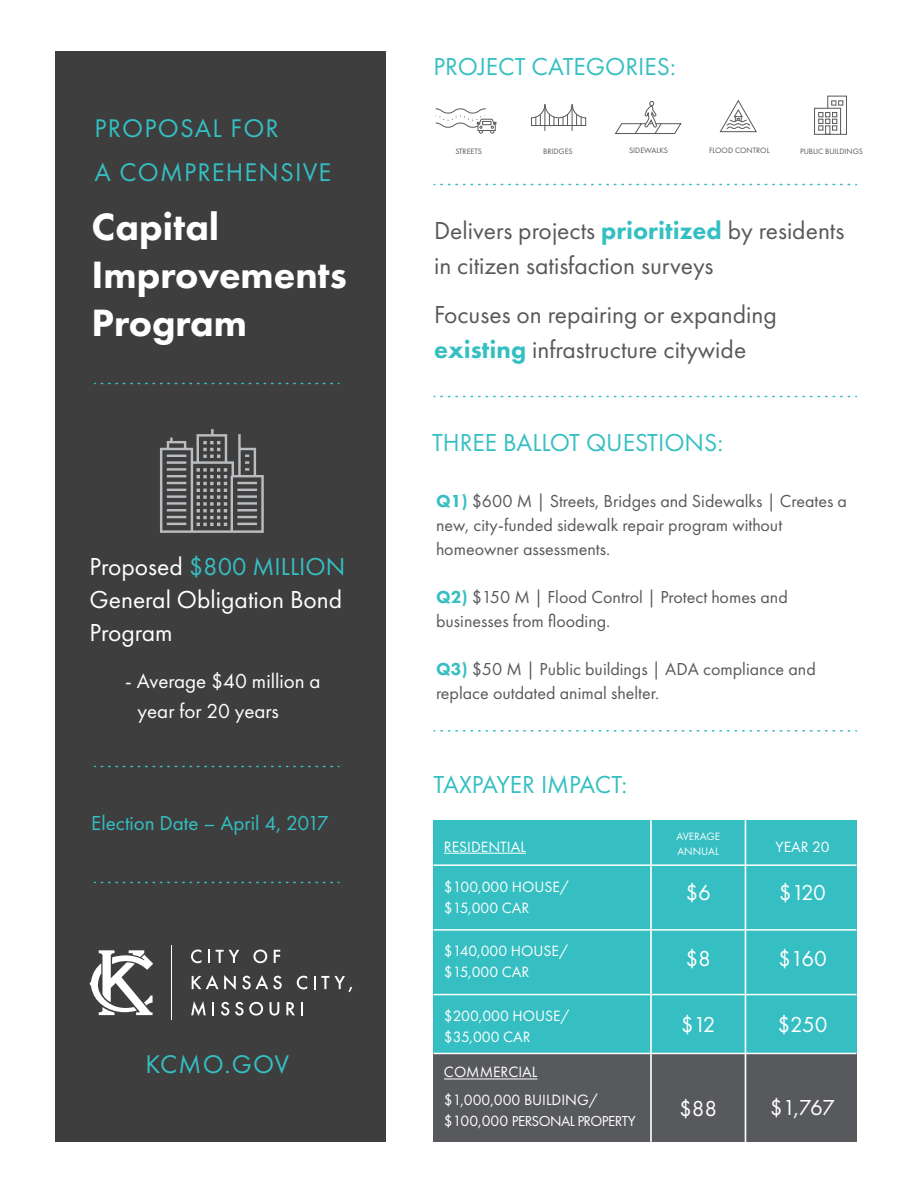
<style>
.page{position:relative;width:918px;height:1188px;background:#fff}
.page>*{position:absolute;margin:0;border:0;box-sizing:border-box;transform-origin:0 0}
.t1{font:800 39.45px/48px "Futura PT";color:#fff}
.t2{font:26.55px/43.7px "Futura PT";letter-spacing:.045em;color:#35bfc2}
.t3{font:25.5px/34.5px "Futura PT";color:#58595c}
.t4{font:25.5px "Futura PT";color:#35bfc2}
.t5{font:25.5px/33px "Futura PT";color:#fff;text-align:justify}
.t6{font:22.5px "Futura PT";letter-spacing:-.03em;color:#fff}
.t7{font:21px/30px "Futura PT";color:#fff}
.t8{font:21px "Futura PT";color:#35bfc2}
.t9{font:18px/24px "Futura PT";color:#58595c}
.t10{font:15.45px/21px "Futura PT";color:#fff}
.t11{font:15px "Futura PT";letter-spacing:-.04em;color:#fff}
.t12{font:11.1px/14.9px "Futura PT";color:#fff}
.t13{font:8.1px "Futura PT";color:#58595c}
.s1{color:#35bfc2}
.s2{font-weight:800;color:#35bfc2}
.s3{font-size:15.45px}
</style>
<div class="page">
<div style="left:55px;top:51px;width:331px;height:1091px;background:#3e3e3f"></div>
<svg style="left:160px;top:429px;width:104px;height:104px"></svg>
<svg style="left:101px;top:383px;width:238px;height:1px"></svg>
<svg style="left:101px;top:882px;width:238px;height:1px"></svg>
<svg style="left:101px;top:766px;width:238px;height:1px"></svg>
<svg style="left:441px;top:184px;width:416px;height:1px"></svg>
<svg style="left:441px;top:396px;width:416px;height:1px"></svg>
<svg style="left:441px;top:730px;width:416px;height:2px"></svg>
<svg style="left:89px;top:950px;width:64px;height:65px"></svg>
<hr style="left:171px;top:946px;width:1px;height:74px;background:#fff">
<svg style="left:191px;top:950px;width:10px;height:13px"></svg>
<svg style="left:208px;top:950px;width:2px;height:13px"></svg>
<svg style="left:216px;top:950px;width:23px;height:13px"></svg>
<svg style="left:253px;top:950px;width:14px;height:13px"></svg>
<svg style="left:274px;top:950px;width:6px;height:13px"></svg>
<svg style="left:192px;top:975px;width:44px;height:15px"></svg>
<svg style="left:242px;top:975px;width:40px;height:14px"></svg>
<svg style="left:297px;top:976px;width:10px;height:13px"></svg>
<svg style="left:314px;top:976px;width:38px;height:16px"></svg>
<svg style="left:191px;top:1001px;width:15px;height:15px"></svg>
<svg style="left:212px;top:1002px;width:2px;height:13px"></svg>
<svg style="left:221px;top:1002px;width:8px;height:14px"></svg>
<svg style="left:235px;top:1002px;width:28px;height:14px"></svg>
<svg style="left:270px;top:1002px;width:9px;height:14px"></svg>
<svg style="left:286px;top:1002px;width:9px;height:13px"></svg>
<svg style="left:301px;top:1002px;width:2px;height:13px"></svg>
<svg style="left:531px;top:104px;width:56px;height:27px"></svg>
<div style="left:814px;top:108px;width:27px;height:27px;border:1px solid #58595c"></div>
<svg style="left:818px;top:95px;width:29px;height:40px"></svg>
<svg style="left:615px;top:101px;width:67px;height:33px"></svg>
<svg style="left:435px;top:108px;width:62px;height:26px"></svg>
<svg style="left:719px;top:100px;width:38px;height:33px"></svg>
<div style="left:433px;top:820px;width:423px;height:322px;background:#35bfc2"></div>
<div style="left:433px;top:1053px;width:423px;height:89px;background:#58595c"></div>
<hr style="left:444px;top:853px;width:82px;height:1px;background:#fff">
<hr style="left:444px;top:1079px;width:93px;height:1px;background:#fff">
<hr style="left:650px;top:820px;width:2px;height:322px;background:#fff">
<hr style="left:433px;top:864px;width:423px;height:2px;background:#fff">
<hr style="left:433px;top:929px;width:423px;height:2px;background:#fff">
<hr style="left:433px;top:994px;width:423px;height:1px;background:#fff">
<hr style="left:433px;top:1053px;width:423px;height:1px;background:#fff">
<hr style="left:745px;top:820px;width:1px;height:322px;background:#fff">
<h2 class="t2" style="left:94px;top:106px;width:238px">PROPOSAL FOR<br>A COMPREHENSIVE</h2>
<h1 class="t1" style="left:91px;top:203px;width:257px">Capital<br>Improvements<br>Program</h1>
<h3 class="t5" style="left:89px;top:550px;width:257px">Proposed <span class="s1">$800 MILLION </span>General Obligation Bond Program</h3>
<p class="t7" style="left:138px;top:666px;width:185px;text-indent:-12px">- Average $40 million a year for 20 years</p>
<p class="t8" style="left:91px;top:811px;width:239px">Election Date – April 4, 2017</p>
<h2 class="t2" style="left:146px;top:1042px;width:145px">KCMO.GOV</h2>
<h3 class="t4" style="left:433px;top:51px;width:244px">PROJECT CATEGORIES:</h3>
<p class="t13" style="left:455px;top:146px;width:28px">STREETS</p>
<p class="t13" style="left:543px;top:146px;width:31px">BRIDGES</p>
<p class="t13" style="left:629px;top:145px;width:40px">SIDEWALKS</p>
<p class="t13" style="left:709px;top:146px;width:62px">FLOOD CONTROL</p>
<p class="t13" style="left:800px;top:146px;width:65px">PUBLIC BUILDINGS</p>
<h3 class="t3" style="left:434px;top:213px;width:412px">Delivers projects <span class="s2">prioritized</span> by residents in citizen satisfaction surveys</h3>
<h3 class="t3" style="left:434px;top:297px;width:344px">Focuses on repairing or expanding <span class="s2">existing</span> infrastructure citywide</h3>
<h3 class="t4" style="left:432px;top:427px;width:293px">THREE BALLOT QUESTIONS:</h3>
<p class="t9" style="left:436px;top:489px;width:413px"><span class="s2">Q1)</span> $600 M | Streets, Bridges and Sidewalks | Creates a new, city-funded sidewalk repair program without homeowner assessments.</p>
<p class="t9" style="left:436px;top:584px;width:353px"><span class="s2">Q2)</span> $150 M | Flood Control | Protect homes and businesses from flooding.</p>
<p class="t9" style="left:436px;top:656px;width:381px"><span class="s2">Q3)</span> $50 M | Public buildings | ADA compliance and replace outdated animal shelter.</p>
<h3 class="t4" style="left:433px;top:770px;width:195px">TAXPAYER IMPACT:</h3>
<p class="t12" style="left:676px;top:829px;width:45px">AVERAGE<br>ANNUAL</p>
<p class="t6" style="left:685px;top:880px;width:27px">$6</p>
<p class="t10" style="left:444px;top:836px;width:83px">RESIDENTIAL</p>
<p class="t10" style="left:775px;top:836px;width:55px">YEAR 20</p>
<p class="t10" style="left:444px;top:876px;width:127px">$100,000 HOUSE/ $15,000 CAR</p>
<p class="t10" style="left:444px;top:941px;width:126px">$140,000 HOUSE/ $15,000 CAR</p>
<p class="t10" style="left:444px;top:1005px;width:127px">$200,000 HOUSE/ $35,000 CAR</p>
<p class="t6" style="left:779px;top:880px;width:49px">$120</p>
<p class="t6" style="left:685px;top:946px;width:27px">$8</p>
<p class="t6" style="left:778px;top:946px;width:50px">$160</p>
<p class="t6" style="left:681px;top:1011px;width:36px">$12</p>
<p class="t6" style="left:777px;top:1011px;width:52px">$250</p>
<p class="t10" style="left:444px;top:1062px;width:95px">COMMERCIAL</p>
<p class="t10" style="left:444px;top:1089px;width:156px">$1,000,000 BUILDING/</p>
<p class="t11" style="left:444px;top:1112px;width:193px"><span class="s3">$100,000</span> PERSONAL PROPERTY</p>
<p class="t6" style="left:679px;top:1096px;width:40px">$88</p>
<p class="t6" style="left:770px;top:1094px;width:67px">$1,767</p>
</div>
